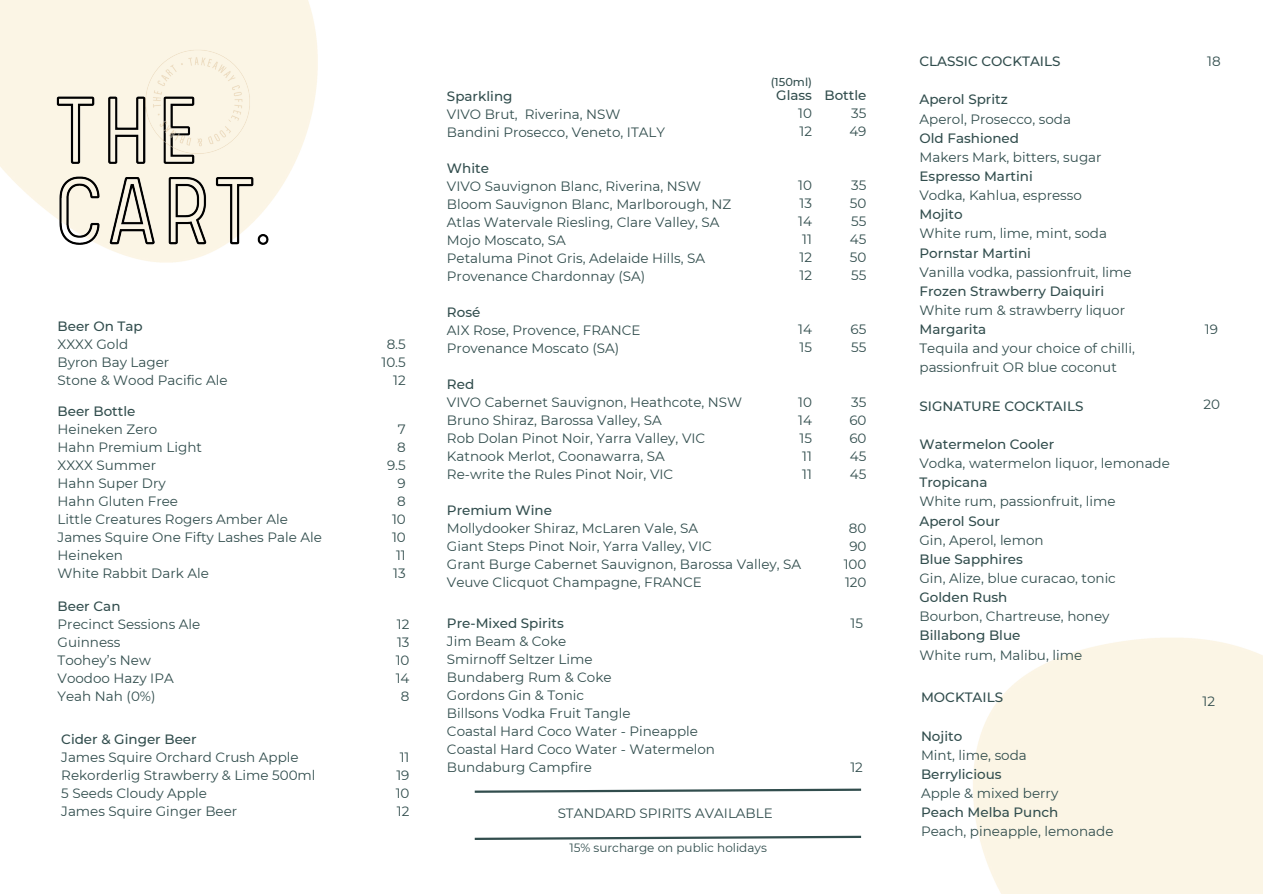
<style>
.page{position:relative;width:1263px;height:894px;background:#fff}
.page>*{position:absolute;margin:0;border:0;box-sizing:border-box;transform-origin:0 0}
.t1{font:13.5px/18px "Montserrat";color:#314d4d}
.t2{font:500 13.5px "Montserrat";color:#314d4d}
.t3{font:12px "Montserrat";color:#314d4d}
.t4{font:500 11.4px "Montserrat";color:#314d4d}
</style>
<div class="page">
<svg style="left:474px;top:788px;width:388px;height:5px"></svg>
<svg style="left:474px;top:835px;width:388px;height:5px"></svg>
<img style="left:36px;top:15px;width:268px;height:248px">
<p class="t2" style="left:58px;top:317px;width:87px">Beer On Tap</p>
<p class="t1" style="left:58px;top:335px;width:171px">XXXX Gold<br>Byron Bay Lager<br>Stone &amp; Wood Pacific Ale</p>
<p class="t1" style="left:381px;top:335px;width:26px;text-align:right">8.5<br>10.5<br>12</p>
<p class="t2" style="left:58px;top:401px;width:79px">Beer Bottle</p>
<p class="t1" style="left:58px;top:419px;width:266px">Heineken Zero<br>Hahn Premium Light<br>XXXX Summer<br>Hahn Super Dry<br>Hahn Gluten Free<br>Little Creatures Rogers Amber Ale<br>James Squire One Fifty Lashes Pale Ale<br>Heineken<br>White Rabbit Dark Ale</p>
<p class="t2" style="left:58px;top:597px;width:64px">Beer Can</p>
<p class="t1" style="left:58px;top:614px;width:144px">Precinct Sessions Ale<br>Guinness<br>Toohey’s New<br>Voodoo Hazy IPA<br>Yeah Nah (0%)</p>
<p class="t1" style="left:387px;top:419px;width:20px;text-align:right">7<br>8<br>9.5<br>9<br>8<br>10<br>10<br>11<br>13</p>
<p class="t1" style="left:396px;top:614px;width:15px;text-align:center">12<br>13<br>10<br>14<br>8</p>
<p class="t2" style="left:61px;top:729px;width:137px">Cider &amp; Ginger Beer</p>
<p class="t1" style="left:61px;top:747px;width:256px">James Squire Orchard Crush Apple<br>Rekorderlig Strawberry &amp; Lime 500ml<br>5 Seeds Cloudy Apple<br>James Squire Ginger Beer</p>
<p class="t1" style="left:396px;top:747px;width:15px;text-align:center">11<br>19<br>10<br>12</p>
<p class="t4" style="left:771px;top:74px;width:43px">(150ml)</p>
<p class="t2" style="left:776px;top:86px;width:37px">Glass</p>
<p class="t1" style="left:798px;top:104px;width:15px">10<br>12</p>
<p class="t2" style="left:447px;top:86px;width:67px">Sparkling</p>
<p class="t1" style="left:447px;top:104px;width:220px">VIVO Brut, Riverina, NSW<br>Bandini Prosecco, Veneto, ITALY</p>
<p class="t2" style="left:447px;top:158px;width:44px">White</p>
<p class="t1" style="left:447px;top:176px;width:286px">VIVO Sauvignon Blanc, Riverina, NSW Bloom Sauvignon Blanc, Marlborough, NZ Atlas Watervale Riesling, Clare Valley, SA Mojo Moscato, SA<br>Petaluma Pinot Gris, Adelaide Hills, SA Provenance Chardonnay (SA)</p>
<p class="t2" style="left:447px;top:302px;width:35px">Rosé</p>
<p class="t1" style="left:447px;top:320px;width:195px">AIX Rose, Provence, FRANCE<br>Provenance Moscato (SA)</p>
<p class="t2" style="left:447px;top:374px;width:29px">Red</p>
<p class="t1" style="left:447px;top:392px;width:297px">VIVO Cabernet Sauvignon, Heathcote, NSW Bruno Shiraz, Barossa Valley, SA<br>Rob Dolan Pinot Noir, Yarra Valley, VIC Katnook Merlot, Coonawarra, SA<br>Re-write the Rules Pinot Noir, VIC</p>
<p class="t2" style="left:447px;top:500px;width:107px">Premium Wine</p>
<p class="t1" style="left:447px;top:518px;width:356px">Mollydooker Shiraz, McLaren Vale, SA<br>Giant Steps Pinot Noir, Yarra Valley, VIC<br>Grant Burge Cabernet Sauvignon, Barossa Valley, SA Veuve Clicquot Champagne, FRANCE</p>
<p class="t1" style="left:798px;top:176px;width:15px;text-align:justify">10<br>13<br>14<br>11<br>12<br>12</p>
<p class="t1" style="left:798px;top:320px;width:15px">14<br>15</p>
<p class="t1" style="left:798px;top:392px;width:15px;text-align:justify">10<br>14<br>15<br>11<br>11</p>
<p class="t2" style="left:447px;top:613px;width:118px">Pre-Mixed Spirits</p>
<p class="t1" style="left:447px;top:631px;width:270px">Jim Beam &amp; Coke<br>Smirnoff Seltzer Lime<br>Bundaberg Rum &amp; Coke<br>Gordons Gin &amp; Tonic<br>Billsons Vodka Fruit Tangle<br>Coastal Hard Coco Water - Pineapple<br>Coastal Hard Coco Water - Watermelon<br>Bundaburg Campfire</p>
<p class="t1" style="left:558px;top:803px;width:217px">STANDARD SPIRITS AVAILABLE</p>
<p class="t3" style="left:569px;top:839px;width:199px">15% surcharge on public holidays</p>
<p class="t2" style="left:824px;top:86px;width:43px">Bottle</p>
<p class="t1" style="left:849px;top:104px;width:19px">35<br>49</p>
<p class="t1" style="left:850px;top:176px;width:18px;text-align:justify">35<br>50<br>55<br>45<br>50<br>55</p>
<p class="t1" style="left:851px;top:320px;width:17px">65<br>55</p>
<p class="t1" style="left:849px;top:392px;width:19px;text-align:justify">35<br>60<br>60<br>45<br>45</p>
<p class="t1" style="left:844px;top:518px;width:24px;text-align:center">80<br>90<br>100<br>120</p>
<p class="t1" style="left:850px;top:613px;width:14px">15</p>
<p class="t1" style="left:850px;top:757px;width:14px">12</p>
<p class="t2" style="left:919px;top:52px;width:142px">CLASSIC COCKTAILS</p>
<p class="t2" style="left:919px;top:90px;width:90px">Aperol Spritz</p>
<p class="t1" style="left:919px;top:109px;width:153px">Aperol, Prosecco, soda</p>
<p class="t2" style="left:919px;top:128px;width:101px">Old Fashioned</p>
<p class="t1" style="left:919px;top:148px;width:184px">Makers Mark, bitters, sugar</p>
<p class="t2" style="left:919px;top:167px;width:115px">Espresso Martini</p>
<p class="t1" style="left:919px;top:186px;width:164px">Vodka, Kahlua, espresso</p>
<p class="t2" style="left:919px;top:205px;width:45px">Mojito</p>
<p class="t1" style="left:919px;top:224px;width:189px">White rum, lime, mint, soda</p>
<p class="t2" style="left:919px;top:243px;width:113px">Pornstar Martini</p>
<p class="t1" style="left:919px;top:262px;width:214px">Vanilla vodka, passionfruit, lime</p>
<p class="t2" style="left:919px;top:281px;width:186px">Frozen Strawberry Daiquiri</p>
<p class="t1" style="left:919px;top:301px;width:207px">White rum &amp; strawberry liquor</p>
<p class="t2" style="left:919px;top:320px;width:68px">Margarita</p>
<p class="t1" style="left:919px;top:338px;width:217px;line-height:19.2px">Tequila and your choice of chilli, passionfruit OR blue coconut</p>
<p class="t2" style="left:919px;top:396px;width:165px">SIGNATURE COCKTAILS</p>
<p class="t2" style="left:919px;top:434px;width:136px">Watermelon Cooler</p>
<p class="t1" style="left:919px;top:454px;width:252px">Vodka, watermelon liquor, lemonade</p>
<p class="t2" style="left:919px;top:473px;width:70px">Tropicana</p>
<p class="t1" style="left:919px;top:492px;width:198px">White rum, passionfruit, lime</p>
<p class="t2" style="left:919px;top:511px;width:82px">Aperol Sour</p>
<p class="t1" style="left:919px;top:530px;width:126px">Gin, Aperol, lemon</p>
<p class="t2" style="left:919px;top:549px;width:105px">Blue Sapphires</p>
<p class="t1" style="left:919px;top:568px;width:198px">Gin, Alize, blue curacao, tonic</p>
<p class="t2" style="left:919px;top:587px;width:89px">Golden Rush</p>
<p class="t1" style="left:919px;top:607px;width:192px">Bourbon, Chartreuse, honey</p>
<p class="t2" style="left:919px;top:626px;width:102px">Billabong Blue</p>
<p class="t1" style="left:919px;top:645px;width:164px">White rum, Malibu, lime</p>
<p class="t2" style="left:921px;top:688px;width:84px">MOCKTAILS</p>
<p class="t2" style="left:921px;top:726px;width:43px">Nojito</p>
<p class="t1" style="left:921px;top:745px;width:107px">Mint, lime, soda</p>
<p class="t2" style="left:921px;top:764px;width:82px">Berrylicious</p>
<p class="t1" style="left:921px;top:783px;width:139px">Apple &amp; mixed berry</p>
<p class="t2" style="left:921px;top:802px;width:139px">Peach Melba Punch</p>
<p class="t1" style="left:921px;top:821px;width:194px">Peach, pineapple, lemonade</p>
<p class="t1" style="left:1207px;top:51px;width:15px">18</p>
<p class="t1" style="left:1205px;top:319px;width:15px">19</p>
<p class="t1" style="left:1204px;top:394px;width:18px">20</p>
<p class="t1" style="left:1203px;top:691px;width:14px">12</p>
</div>
